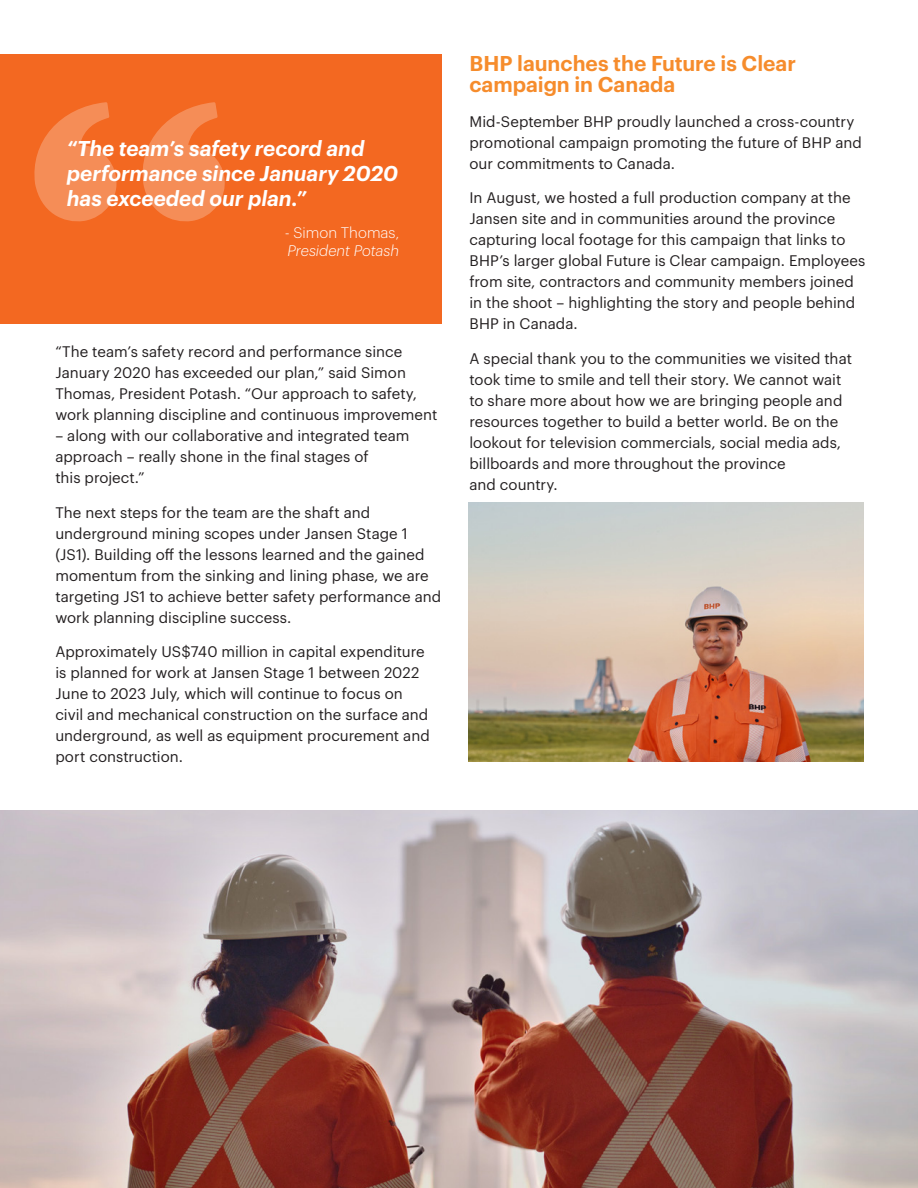
<style>
.page{position:relative;width:918px;height:1188px;background:#fff}
.page>*{position:absolute;margin:0;border:0;box-sizing:border-box;transform-origin:0 0}
.BHP_Pull-quote{font:italic 600 21px/25.2px "Graphik";letter-spacing:-.005em;color:#fff}
.BHP_H3{font:600 21px/21px "Graphik";color:#f68c2c}
.BHP_Body{font:15px/21px "Graphik";color:#231f20}
.BHP_Body-2{font:italic 300 15px "Graphik";color:#fff}
.BHP_Body-3{font:300 15px "Graphik";letter-spacing:.005em;color:#fff}
</style>
<div class="page">
<img style="left:0;top:810px;width:918px;height:378px">
<div style="left:0;top:54px;width:442px;height:270px;background:#f36821"></div>
<svg style="left:34px;top:102px;width:191px;height:120px"></svg>
<img style="left:468px;top:502px;width:396px;height:259px">
<p class="BHP_Pull-quote" style="left:67px;top:134px;width:333px">“The team’s safety record and performance since January 2020 has exceeded our plan.”</p>
<p class="BHP_Body-3" style="left:285px;top:222px;width:116px">- Simon Thomas,</p>
<p class="BHP_Body-2" style="left:288px;top:240px;width:113px">President Potash</p>
<p class="BHP_Body" style="left:55px;top:340px;width:383px">“The team’s safety record and performance since January 2020 has exceeded our plan,” said Simon Thomas, President Potash. “Our approach to safety, work planning discipline and continuous improvement</p>
<p class="BHP_Body" style="left:55px;top:424px;width:356px">– along with our collaborative and integrated team approach – really shone in the final stages of<br>this project.”</p>
<p class="BHP_Body" style="left:55px;top:501px;width:387px">The next steps for the team are the shaft and underground mining scopes under Jansen Stage 1 (JS1). Building off the lessons learned and the gained momentum from the sinking and lining phase, we are targeting JS1 to achieve better safety performance and work planning discipline success.</p>
<p class="BHP_Body" style="left:55px;top:640px;width:376px">Approximately US$740 million in capital expenditure is planned for work at Jansen Stage 1 between 2022<br>June to 2023 July, which will continue to focus on civil and mechanical construction on the surface and underground, as well as equipment procurement and port construction.</p>
<p class="BHP_H3" style="left:469px;top:51px;width:328px">BHP launches the Future is Clear campaign in Canada</p>
<p class="BHP_Body" style="left:469px;top:110px;width:394px">Mid-September BHP proudly launched a cross-country promotional campaign promoting the future of BHP and our commitments to Canada.</p>
<p class="BHP_Body" style="left:469px;top:186px;width:398px">In August, we hosted a full production company at the Jansen site and in communities around the province capturing local footage for this campaign that links to BHP’s larger global Future is Clear campaign. Employees from site, contractors and community members joined in the shoot – highlighting the story and people behind BHP in Canada.</p>
<p class="BHP_Body" style="left:469px;top:347px;width:384px">A special thank you to the communities we visited that took time to smile and tell their story. We cannot wait to share more about how we are bringing people and resources together to build a better world. Be on the lookout for television commercials, social media ads, billboards and more throughout the province<br>and country.</p>
</div>
